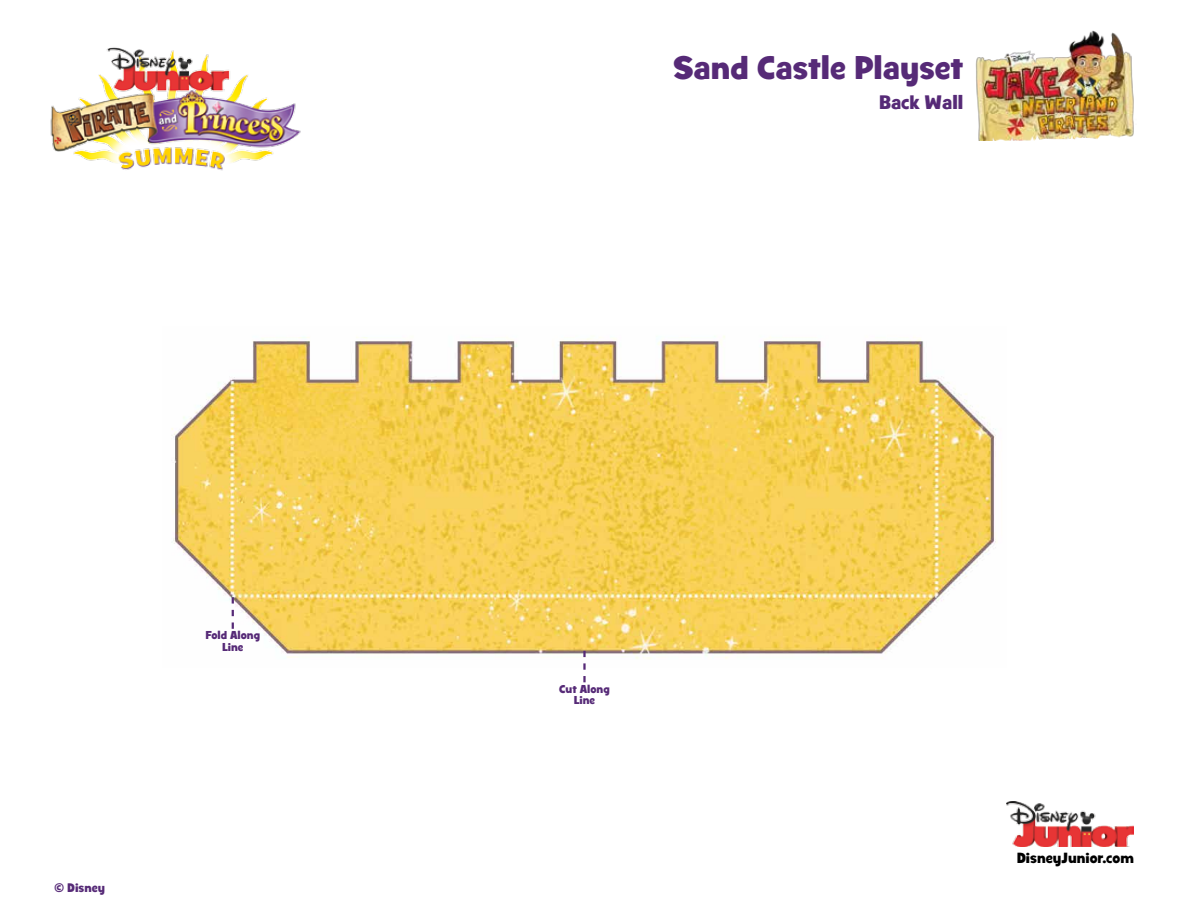
<style>
.page{position:relative;width:1188px;height:918px;background:#fff}
.page>*{position:absolute;margin:0;border:0;box-sizing:border-box;transform-origin:0 0}
.t1{font:700 33px "Disney Junior";color:#562a77}
.t2{font:700 19.5px "Disney Junior";color:#562a77}
.t3{font:700 14.7px "Disney Junior";color:#000}
.t4{font:700 12.45px "Disney Junior";color:#562a77}
.t5{font:700 11.55px/11.6px "Disney Junior";color:#562a77;text-align:center}
</style>
<div class="page">
<img style="left:171px;top:336px;width:826px;height:323px">
<img style="left:1007px;top:802px;width:127px;height:45px">
<img style="left:50px;top:47px;width:251px;height:124px">
<img style="left:975px;top:30px;width:159px;height:110px">
<svg style="left:232px;top:597px;width:2px;height:32px"></svg>
<svg style="left:583px;top:651px;width:3px;height:31px"></svg>
<p class="t4" style="left:54px;top:879px;width:52px">© Disney</p>
<p class="t5" style="left:205px;top:630px;width:56px">Fold Along<br>Line</p>
<h1 class="t1" style="left:674px;top:47px;width:291px">Sand Castle Playset</h1>
<h2 class="t2" style="left:879px;top:90px;width:86px">Back Wall</h2>
<p class="t5" style="left:559px;top:683px;width:52px">Cut Along<br>Line</p>
<p class="t3" style="left:1017px;top:848px;width:119px">DisneyJunior.com</p>
</div>
